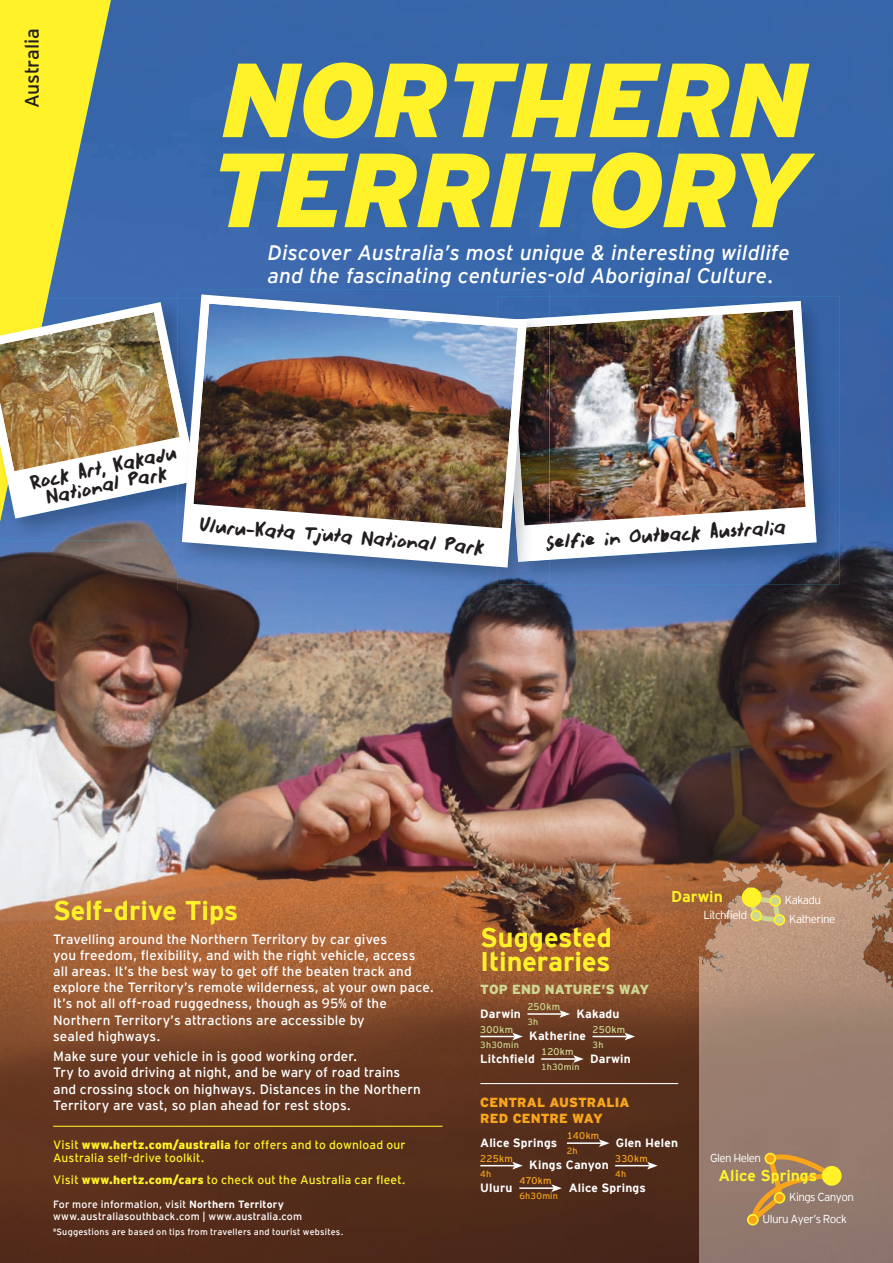
<style>
.page{position:relative;width:893px;height:1263px;background:#fff}
.page>*{position:absolute;margin:0;border:0;box-sizing:border-box;transform-origin:0 0}
.t1{font:italic 900 105px/90px "Hz Interstate";letter-spacing:-.02em;color:#fff229}
.t2{font:700 27px/24px "Hz Interstate";letter-spacing:-.005em;color:#fff229}
.t3{font:22.5px/18px "ABNORMAL";color:#231f20;text-align:center}
.t4{font:italic 21px/22.5px "Hz Interstate";letter-spacing:.005em;color:#fff}
.t5{font:19.5px "Hz Interstate";letter-spacing:-.01em;color:#231f20}
.t6{font:700 15.6px "Hz Interstate";color:#fff229}
.t7{font:13.5px/16.2px "Hz Interstate";letter-spacing:.01em;color:#fff}
.t8{font:900 13.2px/15.8px "Hz Interstate";letter-spacing:.005em;color:#f9a51b}
.t9{font:900 13.2px "Hz Interstate";letter-spacing:.005em;color:#cdd790}
.t10{font:12px/13.5px "Hz Interstate";letter-spacing:.015em;color:#fff229}
.t11{font:700 12px "Hz Interstate";letter-spacing:.015em;color:#fff}
.t12{font:300 11.55px/19px "Hz Interstate";letter-spacing:-.05em;color:#fff}
.t13{font:10.5px/12.6px "Hz Interstate";letter-spacing:.015em;color:#fff}
.t14{font:9.75px "Hz Interstate";letter-spacing:.02em;color:#cdd790}
.t15{font:9.75px "Hz Interstate";letter-spacing:.015em;color:#f9a51b}
.t16{font:9px "Hz Interstate";letter-spacing:.02em;color:#fff}
.t17{font:9px "Hz Interstate";letter-spacing:.025em;color:#cdd790}
.t18{font:9px "Hz Interstate";letter-spacing:.025em;color:#f9a51b}
.s1{font-weight:900}
.s2{font-weight:700}
</style>
<div class="page">
<svg style="left:724px;top:584px;width:169px;height:679px;background:#907365"></svg>
<div style="left:111px;top:0;width:361px;height:298px;background:#3767ab"></div>
<div style="left:472px;top:0;width:421px;height:315px;background:#3666a9"></div>
<img style="left:788px;top:315px;width:105px;height:580px">
<img style="left:0;top:540px;width:209px;height:723px">
<img style="left:209px;top:584px;width:541px;height:364px">
<img style="left:862px;top:894px;width:31px;height:94px">
<img style="left:209px;top:947px;width:515px;height:316px">
<img style="left:729px;top:859px;width:161px;height:25px">
<svg style="left:748px;top:1150px;width:89px;height:80px;background:#a17f62"></svg>
<div style="left:774px;top:1192px;width:11px;height:11px;background:#f9a51b;border:2px solid #fff229;border-radius:50%"></div>
<div style="left:747px;top:1214px;width:12px;height:11px;background:#f9a51b;border:2px solid #fff229;border-radius:50%"></div>
<div style="left:764px;top:1153px;width:12px;height:11px;background:#f9a51b;border:2px solid #fff229;border-radius:50%"></div>
<div style="left:822px;top:1166px;width:20px;height:20px;background:#fff229;border-radius:50%"></div>
<svg style="left:747px;top:892px;width:37px;height:41px"></svg>
<div style="left:770px;top:896px;width:10px;height:10px;background:#cdd790;border-radius:50%"></div>
<div style="left:769px;top:895px;width:12px;height:12px;border:2px solid #fff229;border-radius:50%"></div>
<div style="left:774px;top:915px;width:10px;height:10px;background:#cdd790;border-radius:50%"></div>
<div style="left:774px;top:914px;width:11px;height:12px;border:2px solid #fff229;border-radius:50%"></div>
<div style="left:751px;top:911px;width:10px;height:10px;background:#cdd790;border-radius:50%"></div>
<div style="left:750px;top:910px;width:12px;height:11px;border:2px solid #fff229;border-radius:50%"></div>
<div style="left:742px;top:887px;width:19px;height:20px;background:#fff229;border-radius:50%"></div>
<svg style="left:0;top:0;width:111px;height:298px;background:#c7ca4e"></svg>
<img style="left:550px;top:296px;width:289px;height:288px">
<img style="left:550px;top:301px;width:267px;height:261px">
<hr style="left:527px;top:1013px;width:35px;height:2px;background:#fff">
<svg style="left:559px;top:1010px;width:11px;height:8px"></svg>
<hr style="left:480px;top:1036px;width:35px;height:1px;background:#fff">
<svg style="left:512px;top:1033px;width:11px;height:7px"></svg>
<hr style="left:593px;top:1036px;width:34px;height:1px;background:#fff">
<svg style="left:625px;top:1033px;width:10px;height:7px"></svg>
<hr style="left:541px;top:1058px;width:35px;height:2px;background:#fff">
<svg style="left:573px;top:1055px;width:11px;height:8px"></svg>
<hr style="left:567px;top:1142px;width:34px;height:2px;background:#fff">
<svg style="left:599px;top:1139px;width:10px;height:8px"></svg>
<hr style="left:480px;top:1165px;width:35px;height:1px;background:#fff">
<svg style="left:512px;top:1162px;width:11px;height:7px"></svg>
<hr style="left:615px;top:1165px;width:34px;height:1px;background:#fff">
<svg style="left:647px;top:1162px;width:11px;height:7px"></svg>
<hr style="left:519px;top:1187px;width:35px;height:2px;background:#fff">
<svg style="left:551px;top:1184px;width:11px;height:8px"></svg>
<hr style="left:480px;top:1083px;width:198px;height:1px;background:#fff">
<hr style="left:53px;top:1126px;width:389px;height:1px;background:#fff229">
<img style="left:0;top:298px;width:177px;height:242px">
<img style="left:0;top:298px;width:48px;height:224px">
<img style="left:177px;top:290px;width:373px;height:300px">
<img style="left:532px;top:317px;width:18px;height:245px">
<img style="left:545px;top:533px;width:5px;height:18px">
<img style="left:0;top:302px;width:177px;height:216px">
<img style="left:177px;top:290px;width:355px;height:282px">
<h3 class="t5" style="left:18px;top:108px;width:81px;rotate:-90deg">Australia</h3>
<h1 class="t1" style="left:208px;top:53px;width:599px">NORTHERN<br>TERRITORY</h1>
<h3 class="t4" style="left:268px;top:240px;width:524px">Discover Australia’s most unique &amp; interesting wildlife and the fascinating centuries-old Aboriginal Culture.</h3>
<h3 class="t3" style="left:29px;top:476px;width:150px;rotate:-12deg">Rock Art, Kakadu<br>National Park</h3>
<h3 class="t3" style="left:201px;top:517px;width:287px;rotate:5deg">Uluru-Kata Tjuta National Park</h3>
<h3 class="t3" style="left:545px;top:536px;width:242px;rotate:-4deg">Selfie in Outback Australia</h3>
<h2 class="t2" style="left:53px;top:897px;width:187px">Self-drive Tips</h2>
<p class="t7" style="left:53px;top:930px;width:382px">Travelling around the Northern Territory by car gives<br>you freedom, flexibility, and with the right vehicle, access<br>all areas. It’s the best way to get off the beaten track and explore the Territory’s remote wilderness, at your own pace.<br>It’s not all off-road ruggedness, though as 95% of the Northern Territory’s attractions are accessible by<br>sealed highways.</p>
<p class="t7" style="left:53px;top:1047px;width:369px">Make sure your vehicle in is good working order.<br>Try to avoid driving at night, and be wary of road trains and crossing stock on highways. Distances in the Northern Territory are vast, so plan ahead for rest stops.</p>
<p class="t10" style="left:53px;top:1137px;width:354px">Visit <span class="s1">www.hertz.com/australi</span><span class="s2">a</span> for offers and to download our<br>Australia self-drive toolkit.</p>
<p class="t10" style="left:53px;top:1172px;width:354px">Visit <span class="s1">www.hertz.com/cars</span> to check out the Australia car fleet.</p>
<p class="t13" style="left:53px;top:1197px;width:250px">For more information, visit <span class="s2">Northern Territory </span>www.australiasouthback.com | www.australia.com</p>
<p class="t16" style="left:53px;top:1226px;width:292px"><sup>#</sup>Suggestions are based on tips from travellers and tourist websites.</p>
<p class="t6" style="left:671px;top:885px;width:53px">Darwin</p>
<p class="t12" style="left:703px;top:905px;width:45px">Litchfield</p>
<p class="t12" style="left:789px;top:890px;width:48px;text-indent:-4px">Kakadu<br>Katherine</p>
<h2 class="t2" style="left:480px;top:923px;width:133px">Suggested<br>Itineraries</h2>
<p class="t9" style="left:480px;top:980px;width:171px">TOP END NATURE’S WAY</p>
<p class="t11" style="left:480px;top:1005px;width:42px">Darwin</p>
<p class="t14" style="left:527px;top:1000px;width:34px">250km</p>
<p class="t17" style="left:527px;top:1015px;width:12px">3h</p>
<p class="t11" style="left:576px;top:1005px;width:45px">Kakadu</p>
<p class="t14" style="left:480px;top:1022px;width:34px">300km</p>
<p class="t17" style="left:480px;top:1038px;width:40px">3h30min</p>
<p class="t14" style="left:593px;top:1022px;width:34px">250km</p>
<p class="t17" style="left:593px;top:1038px;width:12px">3h</p>
<p class="t11" style="left:529px;top:1027px;width:58px">Katherine</p>
<p class="t14" style="left:541px;top:1045px;width:34px">120km</p>
<p class="t17" style="left:541px;top:1060px;width:40px">1h30min</p>
<p class="t11" style="left:480px;top:1050px;width:56px">Litchfield</p>
<p class="t11" style="left:590px;top:1050px;width:42px">Darwin</p>
<p class="t8" style="left:480px;top:1094px;width:151px">CENTRAL AUSTRALIA<br>RED CENTRE WAY</p>
<p class="t11" style="left:480px;top:1134px;width:79px">Alice Springs</p>
<p class="t15" style="left:567px;top:1129px;width:34px">140km</p>
<p class="t18" style="left:567px;top:1144px;width:12px">2h</p>
<p class="t11" style="left:616px;top:1134px;width:64px">Glen Helen</p>
<p class="t15" style="left:480px;top:1151px;width:34px">225km</p>
<p class="t18" style="left:480px;top:1167px;width:12px">4h</p>
<p class="t15" style="left:615px;top:1151px;width:34px">330km</p>
<p class="t18" style="left:615px;top:1167px;width:12px">4h</p>
<p class="t11" style="left:529px;top:1156px;width:81px">Kings Canyon</p>
<p class="t15" style="left:519px;top:1174px;width:34px">470km</p>
<p class="t18" style="left:519px;top:1189px;width:40px">6h30min</p>
<p class="t11" style="left:480px;top:1179px;width:34px">Uluru</p>
<p class="t11" style="left:569px;top:1179px;width:79px">Alice Springs</p>
<p class="t12" style="left:710px;top:1148px;width:53px">Glen Helen</p>
<p class="t6" style="left:718px;top:1164px;width:100px">Alice Springs</p>
<p class="t12" style="left:789px;top:1187px;width:66px">Kings Canyon</p>
<p class="t12" style="left:762px;top:1209px;width:86px">Uluru Ayer’s Rock</p>
</div>
